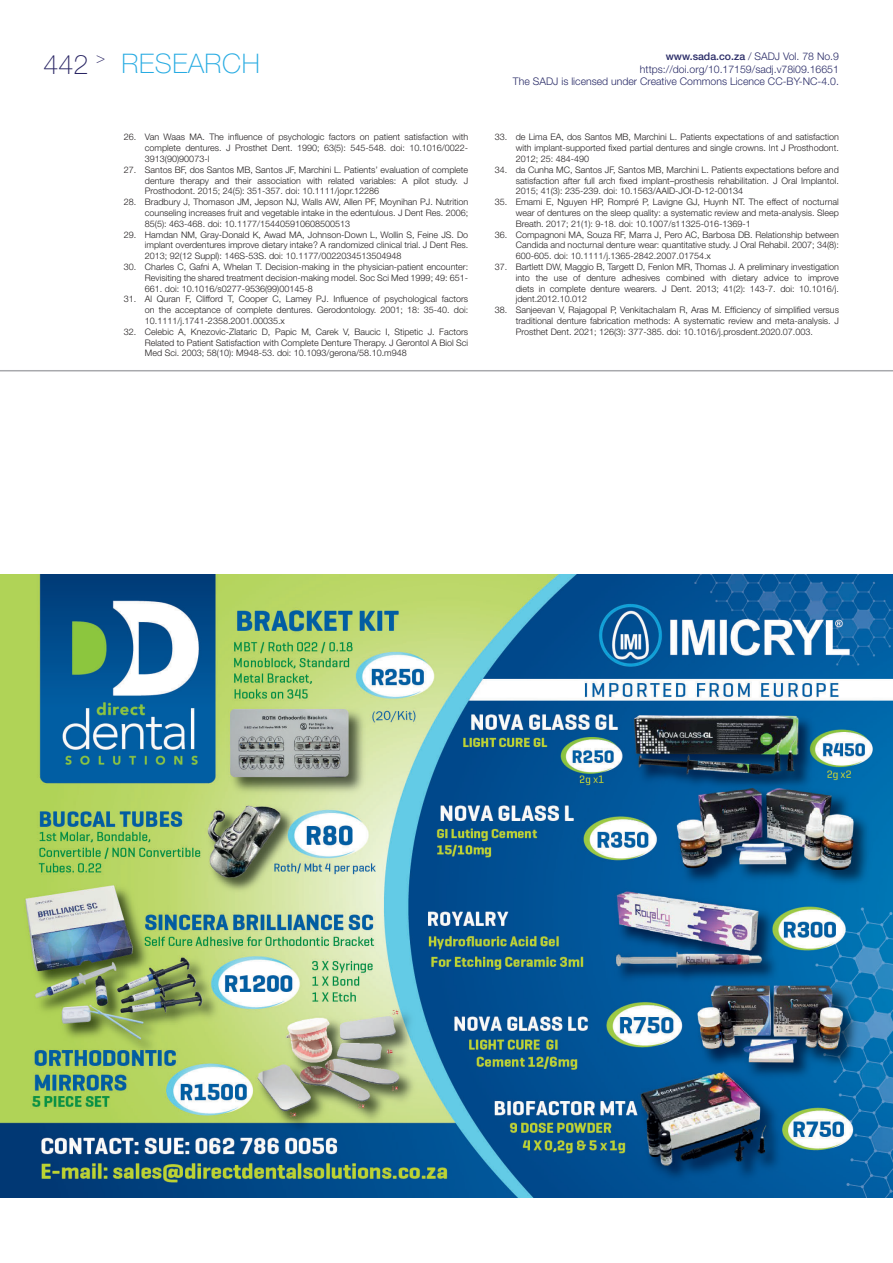
<style>
.page{position:relative;width:893px;height:1263px;background:#fff}
.page>*{position:absolute;margin:0;border:0;box-sizing:border-box;transform-origin:0 0}
.t1{font:100 27px "Helvetica Neue LT Std";letter-spacing:.02em;color:#27abe2}
.t2{font:100 15px "Helvetica Neue LT Std";color:#282463}
.t3{font:300 10.5px/12.6px "Helvetica Neue LT Std";color:#282a66;text-align:right}
.t4{font:300 9px/10.8px "Helvetica Neue LT Std";color:#231f20;text-align:justify}
.s1{color:#282463}
.s2{font-weight:500}
</style>
<div class="page">
<hr style="left:0;top:370px;width:893px;height:1px;background:#a8a9ad">
<img style="left:0;top:574px;width:893px;height:623px">
<h1 class="t1" style="left:44px;top:48px;width:218px"><span class="s1">442</span> RESEARCH</h1>
<h2 class="t2" style="left:96px;top:50px;width:10px">&gt;</h2>
<p class="t3" style="left:513px;top:50px;width:327px"><span class="s2">www.sada.co.za</span> / SADJ Vol. 78 No.9 https://doi.org/10.17159/sadj.v78i09.16651<br>The SADJ is licensed under Creative Commons Licence CC-BY-NC-4.0.</p>
<p class="t4" style="left:145px;top:132px;width:325px;text-indent:-21px">26. Van Waas MA. The influence of psychologic factors on patient satisfaction with complete dentures. J Prosthet Dent. 1990; 63(5): 545-548. doi: 10.1016/0022- 3913(90)90073-l</p>
<p class="t4" style="left:145px;top:164px;width:325px;text-indent:-21px">27. Santos BF, dos Santos MB, Santos JF, Marchini L. Patients’ evaluation of complete denture therapy and their association with related variables: A pilot study. J Prosthodont. 2015; 24(5): 351-357. doi: 10.1111/jopr.12286</p>
<p class="t4" style="left:145px;top:196px;width:325px;text-indent:-21px">28. Bradbury J, Thomason JM, Jepson NJ, Walls AW, Allen PF, Moynihan PJ. Nutrition counseling increases fruit and vegetable intake in the edentulous. J Dent Res. 2006; 85(5): 463-468. doi: 10.1177/154405910608500513</p>
<p class="t4" style="left:145px;top:229px;width:325px;text-indent:-21px">29. Hamdan NM, Gray-Donald K, Awad MA, Johnson-Down L, Wollin S, Feine JS. Do implant overdentures improve dietary intake? A randomized clinical trial. J Dent Res.<br>2013; 92(12 Suppl): 146S-53S. doi: 10.1177/0022034513504948</p>
<p class="t4" style="left:145px;top:261px;width:325px;text-indent:-21px">30. Charles C, Gafni A, Whelan T. Decision-making in the physician-patient encounter:<br>Revisiting the shared treatment decision-making model. Soc Sci Med 1999; 49: 651- 661. doi: 10.1016/s0277-9536(99)00145-8</p>
<p class="t4" style="left:145px;top:294px;width:325px;text-indent:-21px">31. Al Quran F, Clifford T, Cooper C, Lamey PJ. Influence of psychological factors on the acceptance of complete dentures. Gerodontology. 2001; 18: 35-40. doi:<br>10.1111/j.1741-2358.2001.00035.x</p>
<p class="t4" style="left:145px;top:326px;width:325px;text-indent:-21px">32. Celebic A, Knezovic-Zlataric D, Papic M, Carek V, Baucic I, Stipetic J. Factors Related to Patient Satisfaction with Complete Denture Therapy. J Gerontol A Biol Sci Med Sci. 2003; 58(10): M948-53. doi: 10.1093/gerona/58.10.m948</p>
<p class="t4" style="left:516px;top:132px;width:325px;text-indent:-21px">33. de Lima EA, dos Santos MB, Marchini L. Patients expectations of and satisfaction with implant-supported fixed partial dentures and single crowns. Int J Prosthodont.<br>2012; 25: 484-490</p>
<p class="t4" style="left:516px;top:164px;width:325px;text-indent:-21px">34. da Cunha MC, Santos JF, Santos MB, Marchini L. Patients expectations before and satisfaction after full arch fixed implant–prosthesis rehabilitation. J Oral Implantol.<br>2015; 41(3): 235-239. doi: 10.1563/AAID-JOI-D-12-00134</p>
<p class="t4" style="left:516px;top:196px;width:325px;text-indent:-21px">35. Emami E, Nguyen HP, Rompré P, Lavigne GJ, Huynh NT. The effect of nocturnal wear of dentures on the sleep quality: a systematic review and meta-analysis. Sleep Breath. 2017; 21(1): 9-18. doi: 10.1007/s11325-016-1369-1</p>
<p class="t4" style="left:516px;top:229px;width:325px;text-indent:-21px">36. Compagnoni MA, Souza RF, Marra J, Pero AC, Barbosa DB. Relationship between Candida and nocturnal denture wear: quantitative study. J Oral Rehabil. 2007; 34(8):<br>600-605. doi: 10.1111/j.1365-2842.2007.01754.x</p>
<p class="t4" style="left:516px;top:261px;width:325px;text-indent:-21px">37. Bartlett DW, Maggio B, Targett D, Fenlon MR, Thomas J. A preliminary investigation into the use of denture adhesives combined with dietary advice to improve diets in complete denture wearers. J Dent. 2013; 41(2): 143-7. doi: 10.1016/j. jdent.2012.10.012</p>
<p class="t4" style="left:516px;top:304px;width:325px;text-indent:-21px">38. Sanjeevan V, Rajagopal P, Venkitachalam R, Aras M. Efficiency of simplified versus traditional denture fabrication methods: A systematic review and meta-analysis. J Prosthet Dent. 2021; 126(3): 377-385. doi: 10.1016/j.prosdent.2020.07.003.</p>
</div>
